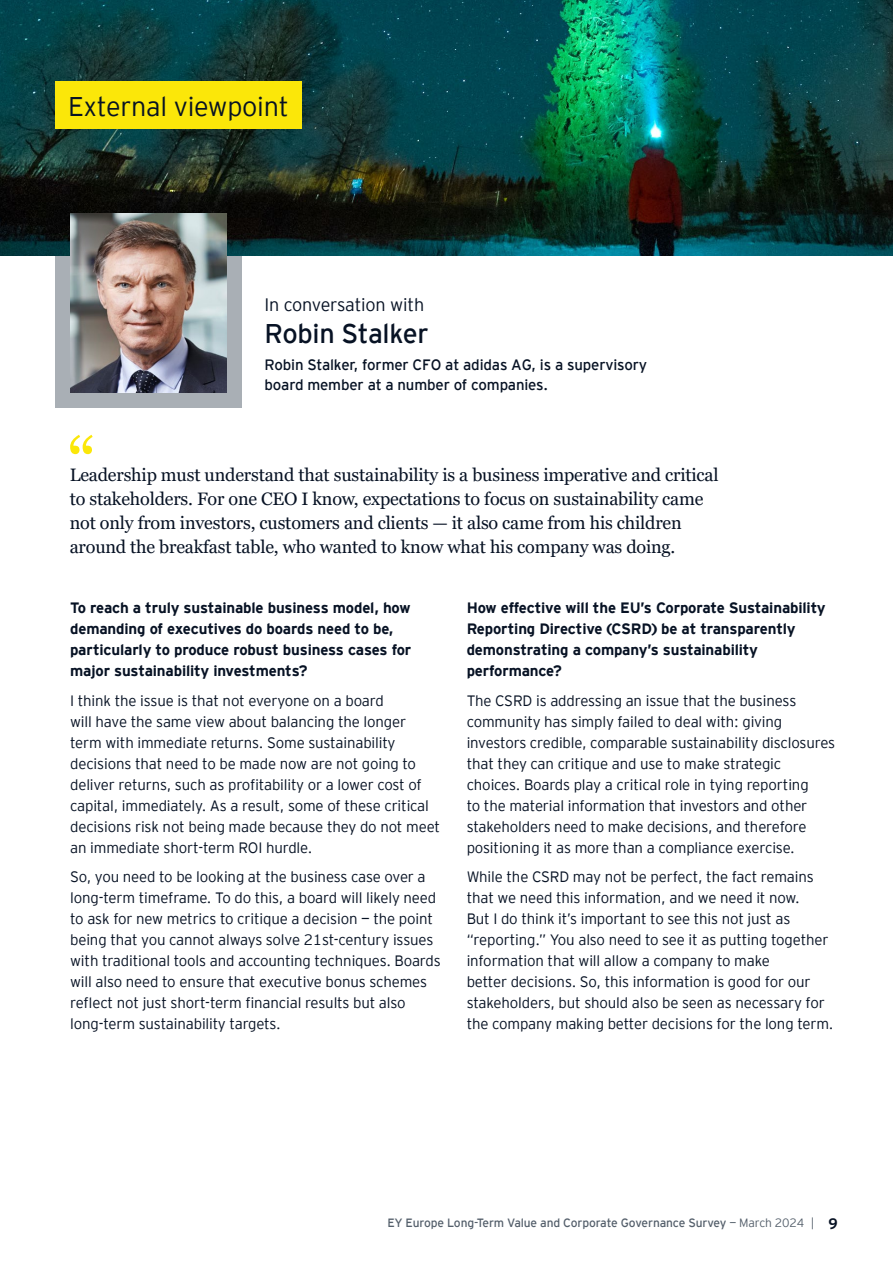
<style>
.page{position:relative;width:893px;height:1263px;background:#fff}
.page>*{position:absolute;margin:0;border:0;box-sizing:border-box;transform-origin:0 0}
.Body_copy_headline{font:300 27px "EY Interstate";letter-spacing:-.01em;color:#071224}
.Body_copy{font:27px "EY Interstate";letter-spacing:-.01em;color:#071224}
.Standfirst{font:18px/24px "Georgia Pro";letter-spacing:-.01em;color:#071224}
.Body_copy-2{font:300 18px "EY Interstate";letter-spacing:-.01em;color:#071224}
.Body_copy-3{font:300 15px/21px "EY Interstate";letter-spacing:-.01em;color:#071224}
.Body_copy_headline-2{font:700 15px/21px "EY Interstate";letter-spacing:-.01em;color:#071224}
.Body_copy-4{font:15px/19.5px "EY Interstate";letter-spacing:-.01em;color:#071224}
.t1{font:12px "EY Interstate";letter-spacing:-.01em;color:#545f6b}
.s1{font-weight:300}
.s2{font-weight:700;font-size:15px;color:#071224}
</style>
<div class="page">
<div style="left:55px;top:191px;width:187px;height:217px;background:#a9afb5"></div>
<img style="left:0;top:0;width:893px;height:255px">
<img style="left:70px;top:214px;width:157px;height:179px">
<div style="left:55px;top:82px;width:246px;height:47px;background:#fbe709"></div>
<svg style="left:70px;top:435px;width:23px;height:19px"></svg>
<p class="Body_copy_headline" style="left:68px;top:87px;width:222px">External viewpoint</p>
<p class="Body_copy-2" style="left:265px;top:292px;width:161px">In conversation with</p>
<p class="Body_copy" style="left:265px;top:315px;width:166px">Robin Stalker</p>
<p class="Body_copy-4" style="left:265px;top:354px;width:384px">Robin Stalker, former CFO at adidas AG, is a supervisory board member at a number of companies.</p>
<p class="Standfirst" style="left:70px;top:464px;width:650px">Leadership must understand that sustainability is a business imperative and critical to stakeholders. For one CEO I know, expectations to focus on sustainability came not only from investors, customers and clients — it also came from his children around the breakfast table, who wanted to know what his company was doing.</p>
<p class="Body_copy_headline-2" style="left:70px;top:596px;width:343px">To reach a truly sustainable business model, how demanding of executives do boards need to be, particularly to produce robust business cases for major sustainability investments?</p>
<p class="Body_copy-3" style="left:70px;top:689px;width:371px">I think the issue is that not everyone on a board<br>will have the same view about balancing the longer term with immediate returns. Some sustainability decisions that need to be made now are not going to deliver returns, such as profitability or a lower cost of capital, immediately. As a result, some of these critical decisions risk not being made because they do not meet an immediate short-term ROI hurdle.</p>
<p class="Body_copy-3" style="left:70px;top:865px;width:372px">So, you need to be looking at the business case over a long-term timeframe. To do this, a board will likely need to ask for new metrics to critique a decision — the point being that you cannot always solve 21st-century issues with traditional tools and accounting techniques. Boards will also need to ensure that executive bonus schemes reflect not just short-term financial results but also long-term sustainability targets.</p>
<p class="Body_copy_headline-2" style="left:467px;top:596px;width:361px">How effective will the EU’s Corporate Sustainability Reporting Directive (CSRD) be at transparently demonstrating a company’s sustainability performance?</p>
<p class="Body_copy-3" style="left:467px;top:689px;width:370px">The CSRD is addressing an issue that the business community has simply failed to deal with: giving investors credible, comparable sustainability disclosures that they can critique and use to make strategic choices. Boards play a critical role in tying reporting<br>to the material information that investors and other stakeholders need to make decisions, and therefore positioning it as more than a compliance exercise.</p>
<p class="Body_copy-3" style="left:467px;top:865px;width:368px">While the CSRD may not be perfect, the fact remains that we need this information, and we need it now.<br>But I do think it’s important to see this not just as “reporting.” You also need to see it as putting together information that will allow a company to make<br>better decisions. So, this information is good for our stakeholders, but should also be seen as necessary for the company making better decisions for the long term.</p>
<p class="t1" style="left:387px;top:1215px;width:452px">EY Europe Long-Term Value and Corporate Governance Survey <span class="s1">— March 2024 |</span> <span class="s2">9</span></p>
</div>
